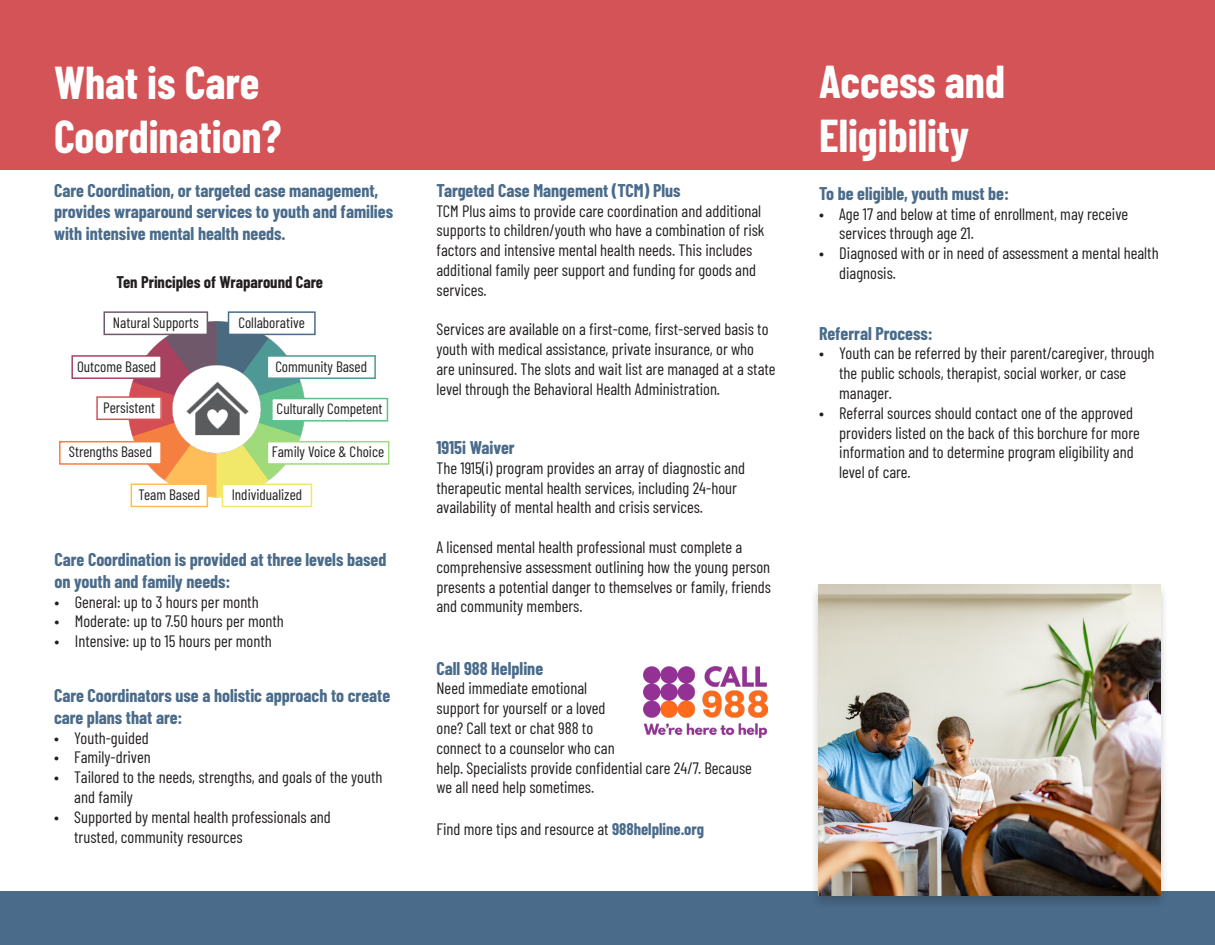
<style>
.page{position:relative;width:1215px;height:945px;background:#fff}
.page>*{position:absolute;margin:0;border:0;box-sizing:border-box;transform-origin:0 0}
.t1{font:700 45px "Barlow Condensed";color:#fff}
.t2{font:700 18px/21.6px "Barlow Condensed";color:#4a6b8a}
.t3{font:16.5px/19.8px "Barlow Condensed";color:#231f20}
.t4{font:700 16.5px "Barlow Condensed";color:#231f20}
.t5{font:15px "Barlow Condensed";color:#231f20}
.s1{font-weight:700;color:#4a6b8a}
</style>
<div class="page">
<div style="left:0;top:0;width:1215px;height:169px;background:#d45357"></div>
<img style="left:128px;top:320px;width:177px;height:178px">
<div style="left:267px;top:442px;width:122px;height:22px;background:#fff"></div>
<div style="left:267px;top:441px;width:122px;height:24px;border:2px solid #9fdb7a"></div>
<div style="left:229px;top:312px;width:86px;height:22px;background:#fff"></div>
<div style="left:228px;top:311px;width:88px;height:24px;border:2px solid #4a6b8a"></div>
<div style="left:267px;top:356px;width:108px;height:22px;background:#fff"></div>
<div style="left:267px;top:355px;width:109px;height:24px;border:2px solid #4e9996"></div>
<div style="left:223px;top:484px;width:88px;height:22px;background:#fff"></div>
<div style="left:222px;top:483px;width:90px;height:24px;border:2px solid #f1e86a"></div>
<div style="left:272px;top:399px;width:115px;height:22px;background:#fff"></div>
<div style="left:271px;top:398px;width:117px;height:24px;border:2px solid #60c08b"></div>
<div style="left:131px;top:484px;width:76px;height:22px;background:#fff"></div>
<div style="left:131px;top:483px;width:77px;height:24px;border:2px solid #ffbd59"></div>
<div style="left:104px;top:312px;width:103px;height:22px;background:#fff"></div>
<div style="left:103px;top:311px;width:105px;height:24px;border:2px solid #6f5869"></div>
<div style="left:60px;top:442px;width:101px;height:22px;background:#fff"></div>
<div style="left:59px;top:441px;width:103px;height:24px;border:2px solid #f57f41"></div>
<div style="left:72px;top:356px;width:89px;height:22px;background:#fff"></div>
<div style="left:71px;top:355px;width:91px;height:24px;border:2px solid #a84160"></div>
<div style="left:97px;top:397px;width:64px;height:22px;background:#fff"></div>
<div style="left:96px;top:396px;width:66px;height:24px;border:2px solid #d45357"></div>
<img style="left:644px;top:666px;width:124px;height:71px">
<div style="left:0;top:891px;width:1215px;height:54px;background:#4a6b8a"></div>
<div style="left:810px;top:583px;width:359px;height:327px;background:#231f20;opacity:.25"></div>
<img style="left:818px;top:585px;width:342px;height:310px">
<p class="t1" style="left:54px;top:51px;width:207px">What is Care</p>
<p class="t1" style="left:54px;top:105px;width:229px">Coordination?</p>
<p class="t2" style="left:54px;top:178px;width:341px">Care Coordination, or targeted case management, provides wraparound services to youth and families with intensive mental health needs.</p>
<p class="t4" style="left:117px;top:270px;width:208px">Ten Principles of Wraparound Care</p>
<p class="t5" style="left:113px;top:312px;width:87px">Natural Supports</p>
<p class="t5" style="left:77px;top:356px;width:81px">Outcome Based</p>
<p class="t5" style="left:103px;top:397px;width:53px">Persistent</p>
<p class="t5" style="left:239px;top:312px;width:68px">Collaborative</p>
<p class="t5" style="left:275px;top:356px;width:93px">Community Based</p>
<p class="t5" style="left:277px;top:398px;width:108px">Culturally Competent</p>
<p class="t5" style="left:69px;top:441px;width:85px">Strengths Based</p>
<p class="t5" style="left:272px;top:441px;width:114px">Family Voice &amp; Choice</p>
<p class="t5" style="left:139px;top:484px;width:63px">Team Based</p>
<p class="t5" style="left:232px;top:484px;width:72px">Individualized</p>
<p class="t2" style="left:55px;top:548px;width:333px">Care Coordination is provided at three levels based on youth and family needs:</p>
<p class="t3" style="left:55px;top:591px;width:206px">• General: up to 3 hours per month</p>
<p class="t3" style="left:55px;top:610px;width:231px">• Moderate: up to 7.50 hours per month</p>
<p class="t3" style="left:55px;top:630px;width:219px">• Intensive: up to 15 hours per month</p>
<p class="t2" style="left:54px;top:684px;width:338px">Care Coordinators use a holistic approach to create care plans that are:</p>
<p class="t3" style="left:54px;top:726px;width:96px">• Youth-guided</p>
<p class="t3" style="left:54px;top:746px;width:98px">• Family-driven</p>
<p class="t3" style="left:74px;top:766px;width:310px;text-indent:-20px">• Tailored to the needs, strengths, and goals of the youth and family</p>
<p class="t3" style="left:74px;top:806px;width:258px;text-indent:-20px">• Supported by mental health professionals and trusted, community resources</p>
<p class="t2" style="left:436px;top:178px;width:246px">Targeted Case Mangement (TCM) Plus</p>
<p class="t3" style="left:436px;top:200px;width:330px">TCM Plus aims to provide care coordination and additional supports to children/youth who have a combination of risk factors and intensive mental health needs. This includes additional family peer support and funding for goods and services.</p>
<p class="t3" style="left:436px;top:318px;width:341px">Services are available on a first-come, first-served basis to youth with medical assistance, private insurance, or who are uninsured. The slots and wait list are managed at a state level through the Behavioral Health Administration.</p>
<p class="t2" style="left:436px;top:436px;width:80px">1915i Waiver</p>
<p class="t3" style="left:436px;top:457px;width:310px">The 1915(i) program provides an array of diagnostic and therapeutic mental health services, including 24-hour availability of mental health and crisis services.</p>
<p class="t3" style="left:436px;top:536px;width:336px">A licensed mental health professional must complete a comprehensive assessment outlining how the young person presents a potential danger to themselves or family, friends and community members.</p>
<p class="t2" style="left:436px;top:656px;width:108px">Call 988 Helpline</p>
<p class="t3" style="left:436px;top:677px;width:171px">Need immediate emotional support for yourself or a loved one? Call text or chat 988 to</p>
<p class="t3" style="left:436px;top:737px;width:317px">connect to a counselor who can<br>help. Specialists provide confidential care 24/7. Because we all need help sometimes.</p>
<p class="t3" style="left:436px;top:818px;width:269px">Find more tips and resource at <span class="s1">988helpline.org</span></p>
<p class="t1" style="left:819px;top:50px;width:188px">Access and</p>
<p class="t1" style="left:819px;top:104px;width:152px">Eligibility</p>
<p class="t2" style="left:819px;top:181px;width:192px">To be eligible, youth must be:</p>
<p class="t3" style="left:839px;top:203px;width:290px;text-indent:-20px">• Age 17 and below at time of enrollment, may receive services through age 21.</p>
<p class="t3" style="left:839px;top:242px;width:321px;text-indent:-20px">• Diagnosed with or in need of assessment a mental health diagnosis.</p>
<p class="t2" style="left:819px;top:321px;width:115px">Referral Process:</p>
<p class="t3" style="left:839px;top:342px;width:317px;text-indent:-20px">• Youth can be referred by their parent/caregiver, through the public schools, therapist, social worker, or case manager.</p>
<p class="t3" style="left:839px;top:402px;width:302px;text-indent:-20px">• Referral sources should contact one of the approved providers listed on the back of this borchure for more information and to determine program eligibility and level of care.</p>
</div>
